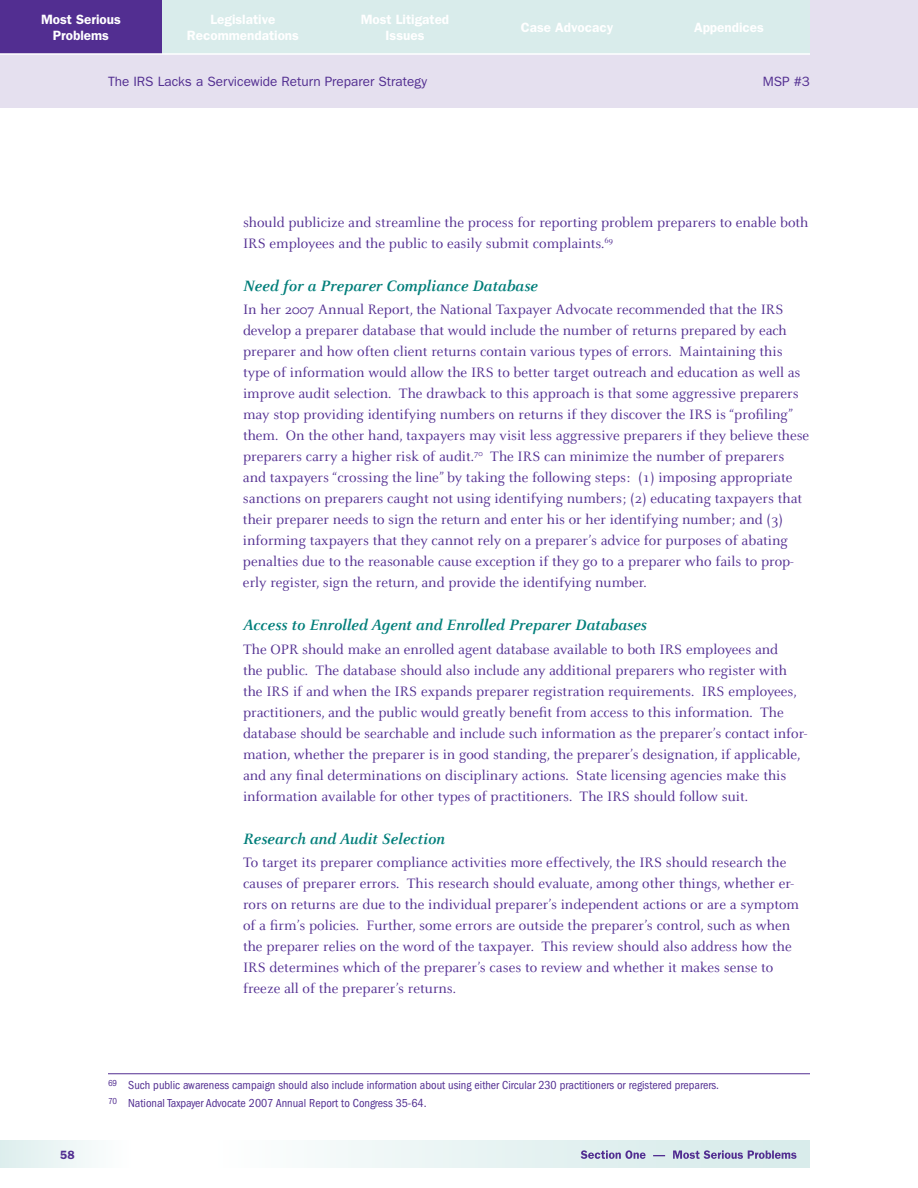
<style>
.page{position:relative;width:918px;height:1188px;background:#fff}
.page>*{position:absolute;margin:0;border:0;box-sizing:border-box;transform-origin:0 0}
.t1{font:italic 700 16.5px "Celeste";color:#007e7a}
.t2{font:15px/21px "Celeste";color:#522e91}
.t3{font:600 13.5px/16.5px "Franklin Gothic";color:#fff;text-align:center}
.t4{font:13.5px "Franklin Gothic";color:#522e91}
.t5{font:condensed 12px/18.3px "Franklin Gothic";color:#522e91}
.t6{font:600 12px "Franklin Gothic";color:#522e91}
</style>
<div class="page">
<div style="left:0;top:0;width:918px;height:108px;background:#e5e0ef"></div>
<svg style="left:324px;top:1141px;width:486px;height:27px"></svg>
<svg style="left:581px;top:1150px;width:216px;height:9px;background:#a9a7cb"></svg>
<div style="left:0;top:1141px;width:148px;height:27px;background:linear-gradient(to right,#ddeeed,#fff)"></div>
<div style="left:0;top:0;width:162px;height:54px;background:#522e91"></div>
<div style="left:162px;top:0;width:162px;height:54px;background:#d9eceb"></div>
<div style="left:324px;top:0;width:162px;height:54px;background:#d9eceb"></div>
<div style="left:648px;top:0;width:162px;height:54px;background:#d9eceb"></div>
<div style="left:486px;top:0;width:162px;height:54px;background:#d9eceb"></div>
<hr style="left:0;top:53px;width:810px;height:2px;background:#fff">
<hr style="left:108px;top:1073px;width:702px;height:1px;background:#522e91">
<p class="t3" style="left:41px;top:11px;width:81px">Most Serious<br>Problems</p>
<p class="t3" style="left:361px;top:11px;width:90px">Most Litigated<br>Issues</p>
<p class="t3" style="left:521px;top:19px;width:94px">Case Advocacy</p>
<p class="t3" style="left:694px;top:19px;width:71px">Appendices</p>
<p class="t3" style="left:187px;top:11px;width:114px">Legislative<br>Recommendations</p>
<p class="t4" style="left:108px;top:74px;width:321px">The IRS Lacks a Servicewide Return Preparer Strategy</p>
<p class="t4" style="left:763px;top:74px;width:49px">MSP #3</p>
<p class="t2" style="left:243px;top:212px;width:567px">should publicize and streamline the process for reporting problem preparers to enable both<br>IRS employees and the public to easily submit complaints.<sup>69</sup></p>
<p class="t1" style="left:243px;top:276px;width:296px">Need for a Preparer Compliance Database</p>
<p class="t2" style="left:243px;top:300px;width:568px">In her 2007 Annual Report, the National Taxpayer Advocate recommended that the IRS develop a preparer database that would include the number of returns prepared by each preparer and how often client returns contain various types of errors. Maintaining this type of information would allow the IRS to better target outreach and education as well as improve audit selection. The drawback to this approach is that some aggressive preparers may stop providing identifying numbers on returns if they discover the IRS is “profiling” them. On the other hand, taxpayers may visit less aggressive preparers if they believe these preparers carry a higher risk of audit.<sup>70</sup> The IRS can minimize the number of preparers and taxpayers “crossing the line” by taking the following steps: (1) imposing appropriate sanctions on preparers caught not using identifying numbers; (2) educating taxpayers that their preparer needs to sign the return and enter his or her identifying number; and (3) informing taxpayers that they cannot rely on a preparer’s advice for purposes of abating penalties due to the reasonable cause exception if they go to a preparer who fails to prop&shy;erly register, sign the return, and provide the identifying number.</p>
<p class="t1" style="left:243px;top:616px;width:405px">Access to Enrolled Agent and Enrolled Preparer Databases</p>
<p class="t2" style="left:243px;top:639px;width:566px">The OPR should make an enrolled agent database available to both IRS employees and<br>the public. The database should also include any additional preparers who register with the IRS if and when the IRS expands preparer registration requirements. IRS employees, practitioners, and the public would greatly benefit from access to this information. The database should be searchable and include such information as the preparer’s contact infor&shy;mation, whether the preparer is in good standing, the preparer’s designation, if applicable, and any final determinations on disciplinary actions. State licensing agencies make this information available for other types of practitioners. The IRS should follow suit.</p>
<p class="t1" style="left:243px;top:829px;width:203px">Research and Audit Selection</p>
<p class="t2" style="left:243px;top:853px;width:558px">To target its preparer compliance activities more effectively, the IRS should research the causes of preparer errors. This research should evaluate, among other things, whether er&shy;rors on returns are due to the individual preparer’s independent actions or are a symptom of a firm’s policies. Further, some errors are outside the preparer’s control, such as when the preparer relies on the word of the taxpayer. This review should also address how the IRS determines which of the preparer’s cases to review and whether it makes sense to freeze all of the preparer’s returns.</p>
<p class="t6" style="left:60px;top:1148px;width:16px">58</p>
<p class="t5" style="left:108px;top:1076px;width:613px"><sup>69</sup> Such public awareness campaign should also include information about using either Circular 230 practitioners or registered preparers.<br><sup>70</sup> National Taxpayer Advocate 2007 Annual Report to Congress 35-64.</p>
</div>
